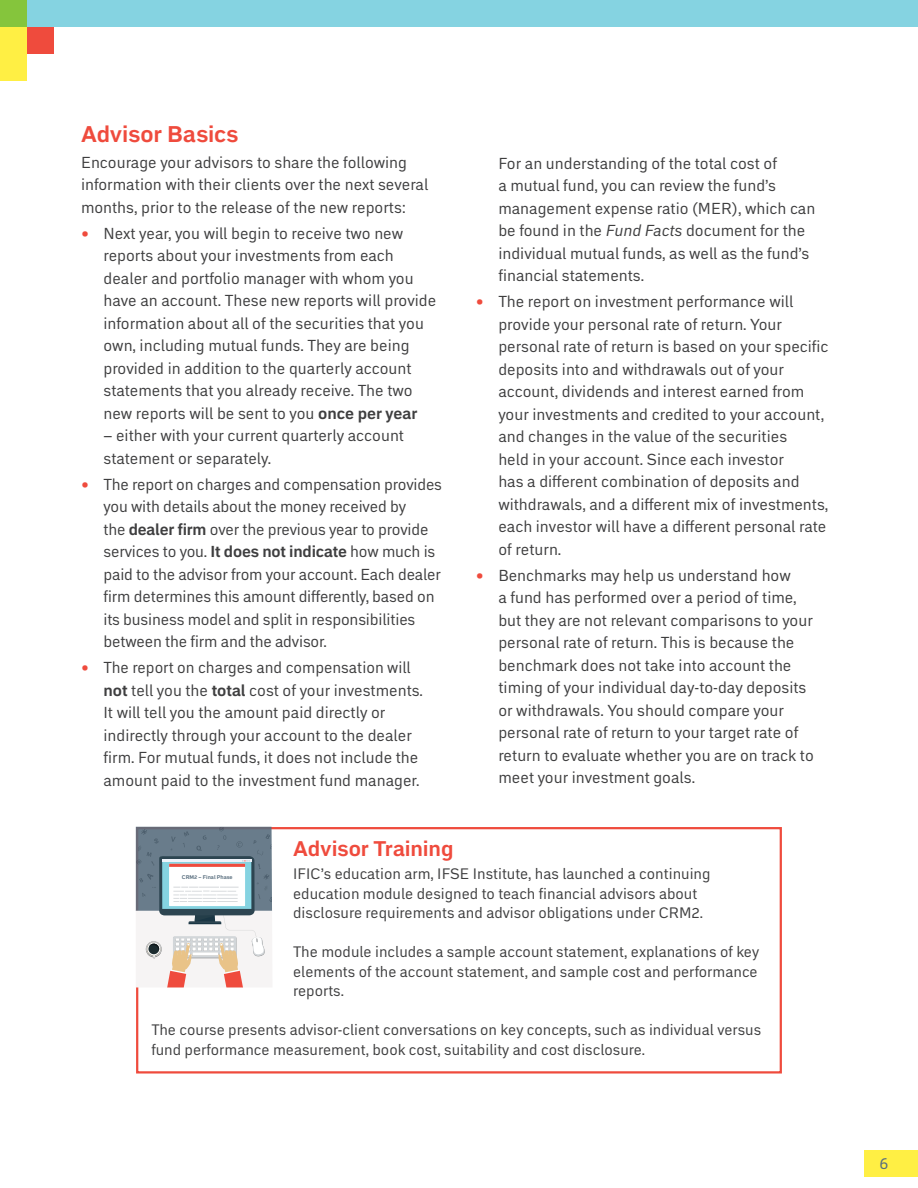
<style>
.page{position:relative;width:918px;height:1188px;background:#fff}
.page>*{position:absolute;margin:0;border:0;box-sizing:border-box;transform-origin:0 0}
.t1{font:700 22.5px "Embarcadero MVB Pro";letter-spacing:.005em;color:#ef4b3d}
.t2{font:700 21px "Embarcadero MVB Pro";letter-spacing:-.005em;color:#ef4b3d}
.Body_text{font:15.75px/22.5px "Embarcadero MVB Pro";color:#3e3e3f}
.Body_text-2{font:15.75px "Embarcadero MVB Pro";color:#596e7e}
.Body_text-3{font:15px/19.5px "Embarcadero MVB Pro";color:#3e3e3f}
.t3{font:700 5.25px "Embarcadero MVB Pro";color:#596e7e}
.s1{font-size:18px;color:#ef4b3d}
.s2{font-weight:700}
.s3{font-style:italic}
</style>
<div class="page">
<div style="left:0;top:0;width:918px;height:27px;background:#85d3e1"></div>
<svg style="left:0;top:0;width:27px;height:81px;background:#d6e141"></svg>
<div style="left:27px;top:27px;width:27px;height:27px;background:#ef4b3d"></div>
<div style="left:864px;top:1150px;width:54px;height:27px;background:#ffef44"></div>
<div style="left:136px;top:827px;width:646px;height:247px;border:2px solid #ef4b3d"></div>
<svg style="left:136px;top:827px;width:137px;height:160px"></svg>
<p class="t1" style="left:81px;top:117px;width:159px">Advisor Basics</p>
<p class="Body_text" style="left:81px;top:150px;width:349px">Encourage your advisors to share the following information with their clients over the next several months, prior to the release of the new reports:</p>
<p class="Body_text" style="left:104px;top:221px;width:334px;text-indent:-22px"><span class="s1">•</span> Next year, you will begin to receive two new reports about your investments from each dealer and portfolio manager with whom you have an account. These new reports will provide information about all of the securities that you own, including mutual funds. They are being provided in addition to the quarterly account statements that you already receive. The two new reports will be sent to you <span class="s2">once per year</span></p>
<p class="Body_text" style="left:104px;top:424px;width:302px">– either with your current quarterly account statement or separately.</p>
<p class="Body_text" style="left:104px;top:472px;width:340px;text-indent:-22px"><span class="s1">•</span> The report on charges and compensation provides you with details about the money received by<br>the <span class="s2">dealer firm</span> over the previous year to provide services to you. <span class="s2">It does not indicate</span> how much is paid to the advisor from your account. Each dealer firm determines this amount differently, based on its business model and split in responsibilities between the firm and the advisor.</p>
<p class="Body_text" style="left:104px;top:656px;width:321px;text-indent:-22px"><span class="s1">•</span> The report on charges and compensation will <span class="s2">not</span> tell you the <span class="s2">total</span> cost of your investments.<br>It will tell you the amount paid directly or indirectly through your account to the dealer firm. For mutual funds, it does not include the amount paid to the investment fund manager.</p>
<p class="Body_text" style="left:498px;top:151px;width:318px">For an understanding of the total cost of<br>a mutual fund, you can review the fund’s management expense ratio (MER), which can be found in the <span class="s3">Fund Facts</span> document for the individual mutual funds, as well as the fund’s financial statements.</p>
<p class="Body_text" style="left:498px;top:290px;width:332px;text-indent:-22px"><span class="s1">•</span> The report on investment performance will provide your personal rate of return. Your personal rate of return is based on your specific deposits into and withdrawals out of your account, dividends and interest earned from your investments and credited to your account, and changes in the value of the securities<br>held in your account. Since each investor<br>has a different combination of deposits and withdrawals, and a different mix of investments, each investor will have a different personal rate of return.</p>
<p class="Body_text" style="left:498px;top:563px;width:317px;text-indent:-22px"><span class="s1">•</span> Benchmarks may help us understand how<br>a fund has performed over a period of time, but they are not relevant comparisons to your personal rate of return. This is because the benchmark does not take into account the timing of your individual day-to-day deposits or withdrawals. You should compare your personal rate of return to your target rate of return to evaluate whether you are on track to meet your investment goals.</p>
<p class="t2" style="left:293px;top:834px;width:162px">Advisor Training</p>
<p class="Body_text-3" style="left:293px;top:863px;width:419px">IFIC’s education arm, IFSE Institute, has launched a continuing education module designed to teach financial advisors about disclosure requirements and advisor obligations under CRM2.</p>
<p class="Body_text-3" style="left:293px;top:941px;width:467px;text-align:justify">The module includes a sample account statement, explanations of key elements of the account statement, and sample cost and performance reports.</p>
<p class="Body_text-3" style="left:151px;top:1019px;width:611px">The course presents advisor-client conversations on key concepts, such as individual versus fund performance measurement, book cost, suitability and cost disclosure.</p>
<p class="t3" style="left:182px;top:873px;width:52px">CRM2 – Final Phase</p>
<p class="Body_text-2" style="left:879px;top:1152px;width:10px">6</p>
</div>
